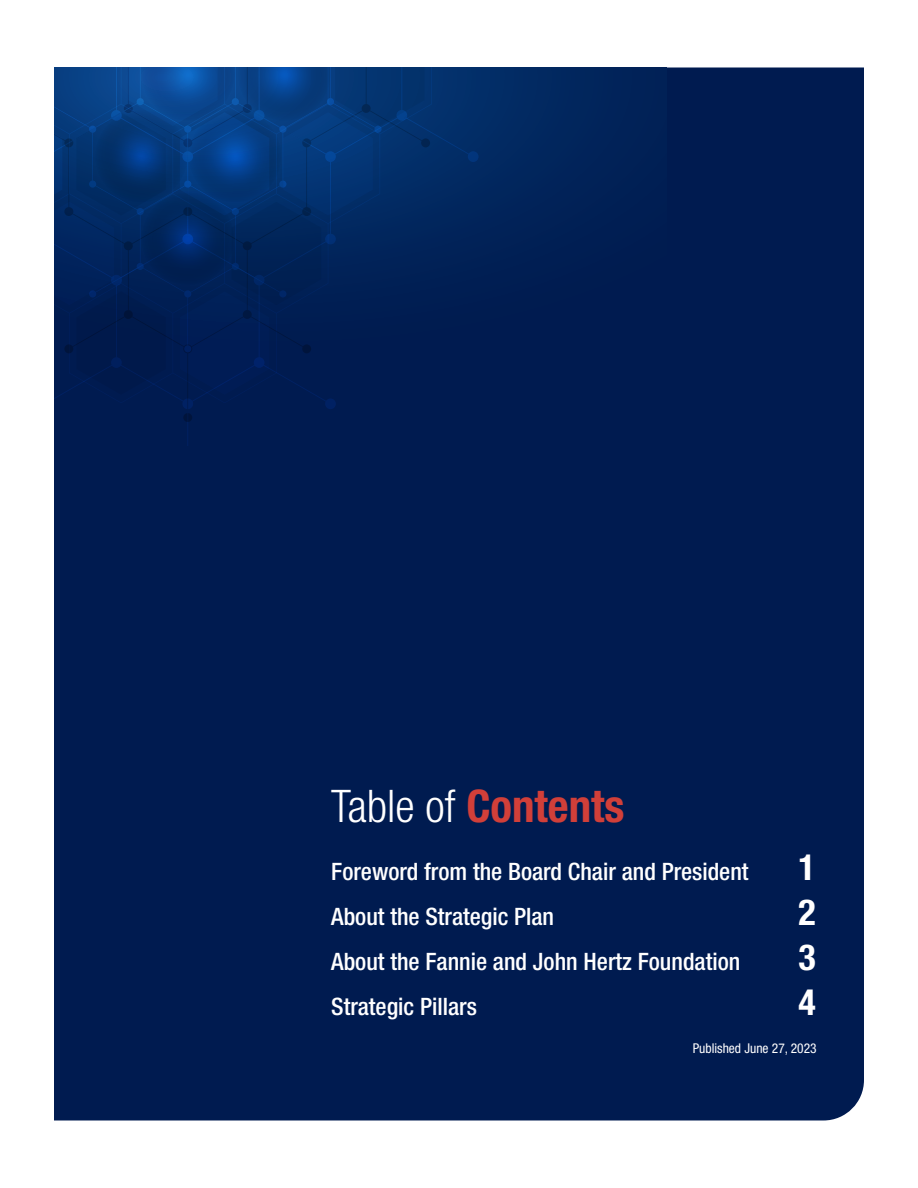
<style>
.page{position:relative;width:918px;height:1188px;background:#fff}
.page>*{position:absolute;margin:0;border:0;box-sizing:border-box;transform-origin:0 0}
.t1{font:700 condensed 45px "Helvetica Neue LT Pro";color:#d13f39}
.t2{font:700 condensed 36px "Helvetica Neue LT Pro";color:#fff}
.t3{font:500 condensed 24px "Helvetica Neue LT Pro";color:#fff}
.t4{font:condensed 13.5px "Helvetica Neue LT Pro";color:#fff}
.s1{font-weight:300;color:#fff}
</style>
<div class="page">
<div style="left:54px;top:68px;width:810px;height:1052px;background:#001b50"></div>
<div style="left:54px;top:446px;width:612px;height:29px;background:#001b50"></div>
<div style="left:54px;top:68px;width:612px;height:378px;background:linear-gradient(to bottom,#01275e,#00184c)"></div>
<svg style="left:54px;top:68px;width:425px;height:378px;fill:#001b50"></svg>
<svg style="left:54px;top:68px;width:376px;height:354px;fill:#001b50"></svg>
<svg style="left:54px;top:68px;width:371px;height:327px"></svg>
<h1 class="t1" style="left:331px;top:778px;width:295px"><span class="s1">Table of</span> Contents</h1>
<p class="t3" style="left:331px;top:857px;width:419px">Foreword from the Board Chair and President</p>
<h2 class="t2" style="left:799px;top:846px;width:19px">1</h2>
<p class="t3" style="left:331px;top:902px;width:224px">About the Strategic Plan</p>
<h2 class="t2" style="left:799px;top:891px;width:19px">2</h2>
<p class="t3" style="left:331px;top:947px;width:411px">About the Fannie and John Hertz Foundation</p>
<h2 class="t2" style="left:799px;top:936px;width:19px">3</h2>
<p class="t3" style="left:331px;top:992px;width:147px">Strategic Pillars</p>
<h2 class="t2" style="left:799px;top:981px;width:19px">4</h2>
<p class="t4" style="left:693px;top:1040px;width:126px">Published June 27, 2023</p>
</div>
